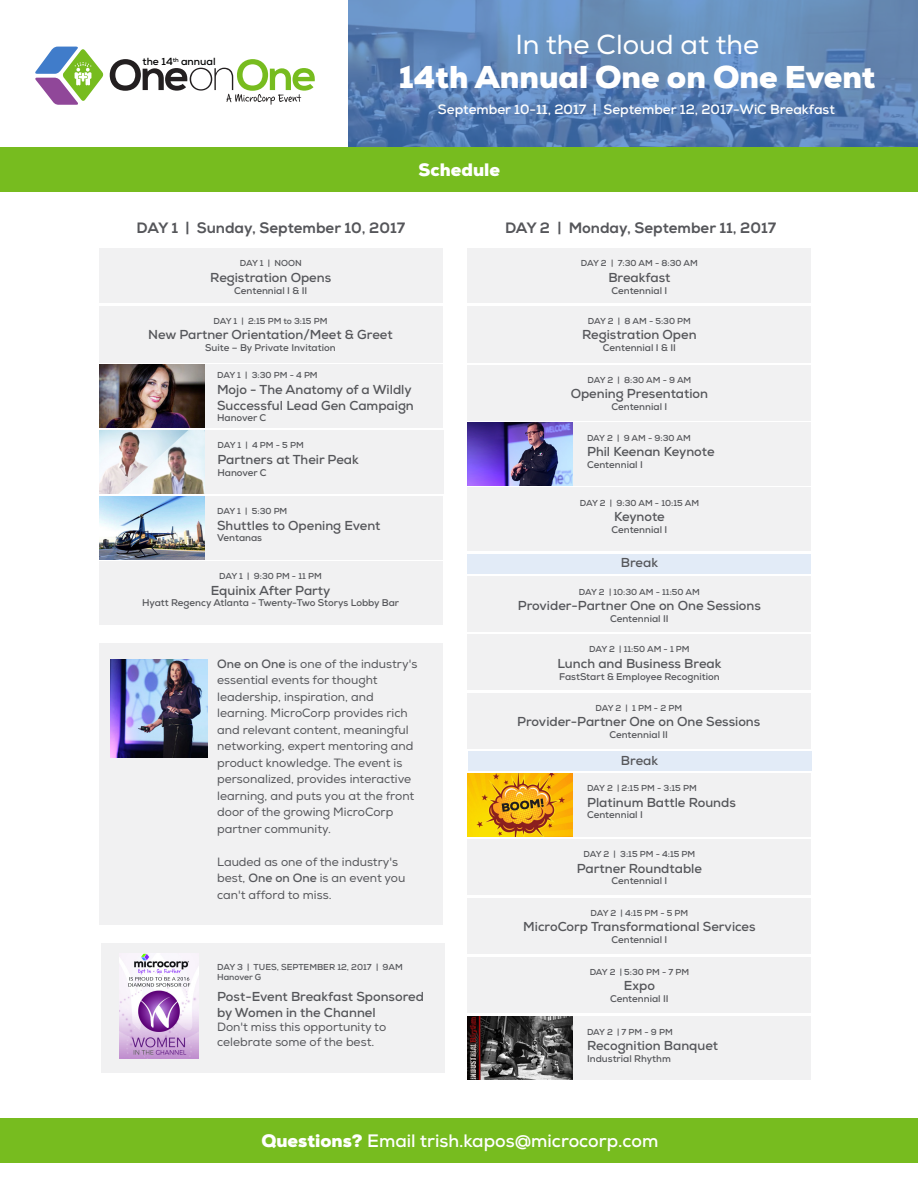
<style>
.page{position:relative;width:918px;height:1188px;background:#fff}
.page>*{position:absolute;margin:0;border:0;box-sizing:border-box;transform-origin:0 0}
.t1{font:900 31.5px "Nexa";color:#fff}
.t2{font:27.45px "Nexa";color:#fff}
.t3{font:700 18px "Nexa";color:#fff}
.t4{font:900 18px "Nexa";color:#fff}
.t5{font:800 15px "Nexa";color:#55565a}
.t6{font:700 13.5px "Nexa";color:#fff}
.t7{font:700 12.9px/15.6px "Nexa";color:#55565a}
.t8{font:12px/16.5px "Nexa";color:#55565a}
.t9{font:700 10.35px "Nexa";color:#000}
.t10{font:700 9.75px "Nexa";color:#55565a}
.t11{font:700 8.7px/10.4px "Nexa";color:#55565a}
.s1{font-weight:700}
.s2{font-weight:900}
</style>
<div class="page">
<div style="left:468px;top:423px;width:343px;height:63px;background:#f1f1f2"></div>
<div style="left:99px;top:643px;width:344px;height:281px;background:#f1f1f2"></div>
<div style="left:468px;top:634px;width:343px;height:56px;background:#f1f1f2"></div>
<div style="left:0;top:1119px;width:918px;height:44px;background:#77bc1f"></div>
<svg style="left:348px;top:0;width:570px;height:147px;background:#5e84b6"></svg>
<svg style="left:35px;top:46px;width:68px;height:59px"></svg>
<svg style="left:110px;top:59px;width:205px;height:46px"></svg>
<div style="left:468px;top:693px;width:343px;height:55px;background:#f1f1f2"></div>
<div style="left:99px;top:248px;width:344px;height:55px;background:#f1f1f2"></div>
<div style="left:99px;top:306px;width:344px;height:56px;background:#f1f1f2"></div>
<div style="left:99px;top:365px;width:344px;height:63px;background:#f1f1f2"></div>
<div style="left:99px;top:496px;width:344px;height:63px;background:#f1f1f2"></div>
<div style="left:99px;top:561px;width:344px;height:63px;background:#f1f1f2"></div>
<div style="left:468px;top:248px;width:343px;height:55px;background:#f1f1f2"></div>
<div style="left:468px;top:306px;width:343px;height:56px;background:#f1f1f2"></div>
<div style="left:468px;top:365px;width:343px;height:56px;background:#f1f1f2"></div>
<div style="left:468px;top:488px;width:343px;height:63px;background:#f1f1f2"></div>
<div style="left:468px;top:554px;width:343px;height:19px;background:#e2ebf7"></div>
<div style="left:468px;top:577px;width:343px;height:55px;background:#f1f1f2"></div>
<div style="left:468px;top:839px;width:343px;height:56px;background:#f1f1f2"></div>
<div style="left:468px;top:773px;width:343px;height:63px;background:#f1f1f2"></div>
<div style="left:0;top:147px;width:918px;height:45px;background:#77bc1f"></div>
<img style="left:99px;top:496px;width:105px;height:63px">
<div style="left:468px;top:898px;width:343px;height:55px;background:#f1f1f2"></div>
<div style="left:468px;top:957px;width:343px;height:56px;background:#f1f1f2"></div>
<div style="left:468px;top:1017px;width:343px;height:63px;background:#f1f1f2"></div>
<div style="left:468px;top:751px;width:343px;height:20px;background:#e2ebf7"></div>
<img style="left:468px;top:773px;width:105px;height:63px">
<img style="left:468px;top:1017px;width:105px;height:63px">
<div style="left:100px;top:430px;width:343px;height:63px;background:#f1f1f2"></div>
<img style="left:100px;top:430px;width:105px;height:63px">
<div style="left:101px;top:943px;width:343px;height:129px;background:#f1f1f2"></div>
<img style="left:119px;top:953px;width:79px;height:106px">
<img style="left:110px;top:659px;width:97px;height:99px">
<img style="left:468px;top:423px;width:105px;height:63px">
<img style="left:99px;top:365px;width:105px;height:63px">
<p class="t9" style="left:143px;top:55px;width:75px">the 14<sup>th</sup> annual</p>
<h2 class="t2" style="left:515px;top:28px;width:245px">In the Cloud at the</h2>
<h1 class="t1" style="left:399px;top:57px;width:478px">14th Annual One on One Event</h1>
<p class="t6" style="left:438px;top:100px;width:398px">September 10-11, 2017 | September 12, 2017-WiC Breakfast</p>
<h3 class="t4" style="left:419px;top:158px;width:83px">Schedule</h3>
<p class="t5" style="left:137px;top:219px;width:270px">DAY 1 | Sunday, September 10, 2017</p>
<p class="t5" style="left:505px;top:219px;width:273px">DAY 2 | Monday, September 11, 2017</p>
<p class="t11" style="left:240px;top:258px;width:63px">DAY 1 | NOON</p>
<p class="t7" style="left:210px;top:270px;width:122px">Registration Opens</p>
<p class="t10" style="left:234px;top:284px;width:75px">Centennial I &amp; II</p>
<p class="t11" style="left:213px;top:315px;width:115px">DAY 1 | 2:15 PM to 3:15 PM</p>
<p class="t7" style="left:148px;top:327px;width:246px">New Partner Orientation/Meet &amp; Greet</p>
<p class="t10" style="left:205px;top:341px;width:132px">Suite – By Private Invitation</p>
<p class="t11" style="left:217px;top:370px;width:102px">DAY 1 | 3:30 PM - 4 PM</p>
<p class="t7" style="left:217px;top:382px;width:198px">Mojo - The Anatomy of a Wildly<br>Successful Lead Gen Campaign</p>
<p class="t10" style="left:217px;top:412px;width:51px">Hanover C</p>
<p class="t11" style="left:581px;top:258px;width:118px">DAY 2 | 7:30 AM - 8:30 AM</p>
<p class="t7" style="left:608px;top:270px;width:64px">Breakfast</p>
<p class="t10" style="left:611px;top:284px;width:57px">Centennial I</p>
<p class="t11" style="left:588px;top:315px;width:105px">DAY 2 | 8 AM - 5:30 PM</p>
<p class="t7" style="left:582px;top:327px;width:116px">Registration Open</p>
<p class="t10" style="left:603px;top:341px;width:75px">Centennial I &amp; II</p>
<p class="t11" style="left:587px;top:375px;width:105px">DAY 2 | 8:30 AM - 9 AM</p>
<p class="t7" style="left:571px;top:386px;width:139px">Opening Presentation</p>
<p class="t10" style="left:611px;top:401px;width:57px">Centennial I</p>
<p class="t11" style="left:587px;top:432px;width:105px">DAY 2 | 9 AM - 9:30 AM</p>
<p class="t7" style="left:587px;top:444px;width:129px">Phil Keenan Keynote</p>
<p class="t10" style="left:587px;top:458px;width:57px">Centennial I</p>
<p class="t11" style="left:217px;top:440px;width:88px">DAY 1 | 4 PM - 5 PM</p>
<p class="t7" style="left:217px;top:452px;width:143px">Partners at Their Peak</p>
<p class="t10" style="left:217px;top:466px;width:51px">Hanover C</p>
<p class="t11" style="left:217px;top:506px;width:72px">DAY 1 | 5:30 PM</p>
<p class="t7" style="left:217px;top:517px;width:165px">Shuttles to Opening Event</p>
<p class="t10" style="left:217px;top:532px;width:46px">Ventanas</p>
<p class="t11" style="left:219px;top:571px;width:104px">DAY 1 | 9:30 PM - 11 PM</p>
<p class="t7" style="left:211px;top:583px;width:121px">Equinix After Party</p>
<p class="t10" style="left:142px;top:597px;width:259px">Hyatt Regency Atlanta - Twenty-Two Storys Lobby Bar</p>
<p class="t8" style="left:217px;top:655px;width:202px"><span class="s1">One on One</span> is one of the industry's essential events for thought leadership, inspiration, and learning. MicroCorp provides rich and relevant content, meaningful networking, expert mentoring and product knowledge. The event is personalized, provides interactive learning, and puts you at the front door of the growing MicroCorp partner community.</p>
<p class="t8" style="left:217px;top:853px;width:190px">Lauded as one of the industry's best, <span class="s1">One on One</span> is an event you can't afford to miss.</p>
<p class="t11" style="left:217px;top:962px;width:187px">DAY 3 | TUES, SEPTEMBER 12, 2017 | 9AM<br>Hanover G</p>
<p class="t7" style="left:217px;top:989px;width:208px">Post-Event Breakfast Sponsored by Women in the Channel</p>
<p class="t8" style="left:217px;top:1020px;width:171px;line-height:14.4px">Don't miss this opportunity to celebrate some of the best.</p>
<p class="t11" style="left:580px;top:498px;width:121px">DAY 2 | 9:30 AM - 10:15 AM</p>
<p class="t7" style="left:614px;top:509px;width:52px">Keynote</p>
<p class="t10" style="left:611px;top:524px;width:57px">Centennial I</p>
<p class="t7" style="left:621px;top:555px;width:39px">Break</p>
<p class="t11" style="left:579px;top:586px;width:122px">DAY 2 | 10:30 AM - 11:50 AM</p>
<p class="t7" style="left:518px;top:598px;width:245px">Provider-Partner One on One Sessions</p>
<p class="t10" style="left:610px;top:612px;width:60px">Centennial II</p>
<p class="t11" style="left:589px;top:644px;width:102px">DAY 2 | 11:50 AM - 1 PM</p>
<p class="t7" style="left:558px;top:656px;width:165px">Lunch and Business Break</p>
<p class="t10" style="left:559px;top:670px;width:162px">FastStart &amp; Employee Recognition</p>
<p class="t11" style="left:595px;top:703px;width:88px">DAY 2 | 1 PM - 2 PM</p>
<p class="t7" style="left:517px;top:714px;width:245px">Provider-Partner One on One Sessions</p>
<p class="t10" style="left:609px;top:729px;width:60px">Centennial II</p>
<p class="t7" style="left:621px;top:752px;width:39px">Break</p>
<p class="t11" style="left:587px;top:783px;width:111px">DAY 2 | 2:15 PM - 3:15 PM</p>
<p class="t7" style="left:587px;top:795px;width:150px">Platinum Battle Rounds</p>
<p class="t10" style="left:587px;top:809px;width:57px">Centennial I</p>
<p class="t11" style="left:584px;top:849px;width:113px">DAY 2 | 3:15 PM - 4:15 PM</p>
<p class="t7" style="left:577px;top:860px;width:127px">Partner Roundtable</p>
<p class="t10" style="left:611px;top:875px;width:57px">Centennial I</p>
<p class="t11" style="left:591px;top:908px;width:99px">DAY 2 | 4:15 PM - 5 PM</p>
<p class="t7" style="left:523px;top:919px;width:234px">MicroCorp Transformational Services</p>
<p class="t10" style="left:611px;top:934px;width:57px">Centennial I</p>
<p class="t11" style="left:590px;top:967px;width:101px">DAY 2 | 5:30 PM - 7 PM</p>
<p class="t7" style="left:624px;top:978px;width:33px">Expo</p>
<p class="t10" style="left:610px;top:993px;width:60px">Centennial II</p>
<p class="t11" style="left:587px;top:1026px;width:87px">DAY 2 | 7 PM - 9 PM</p>
<p class="t7" style="left:587px;top:1038px;width:133px">Recognition Banquet</p>
<p class="t10" style="left:587px;top:1052px;width:85px">Industrial Rhythm</p>
<h3 class="t3" style="left:261px;top:1129px;width:399px"><span class="s2">Questions?</span> Email trish.kapos@microcorp.com</h3>
</div>
